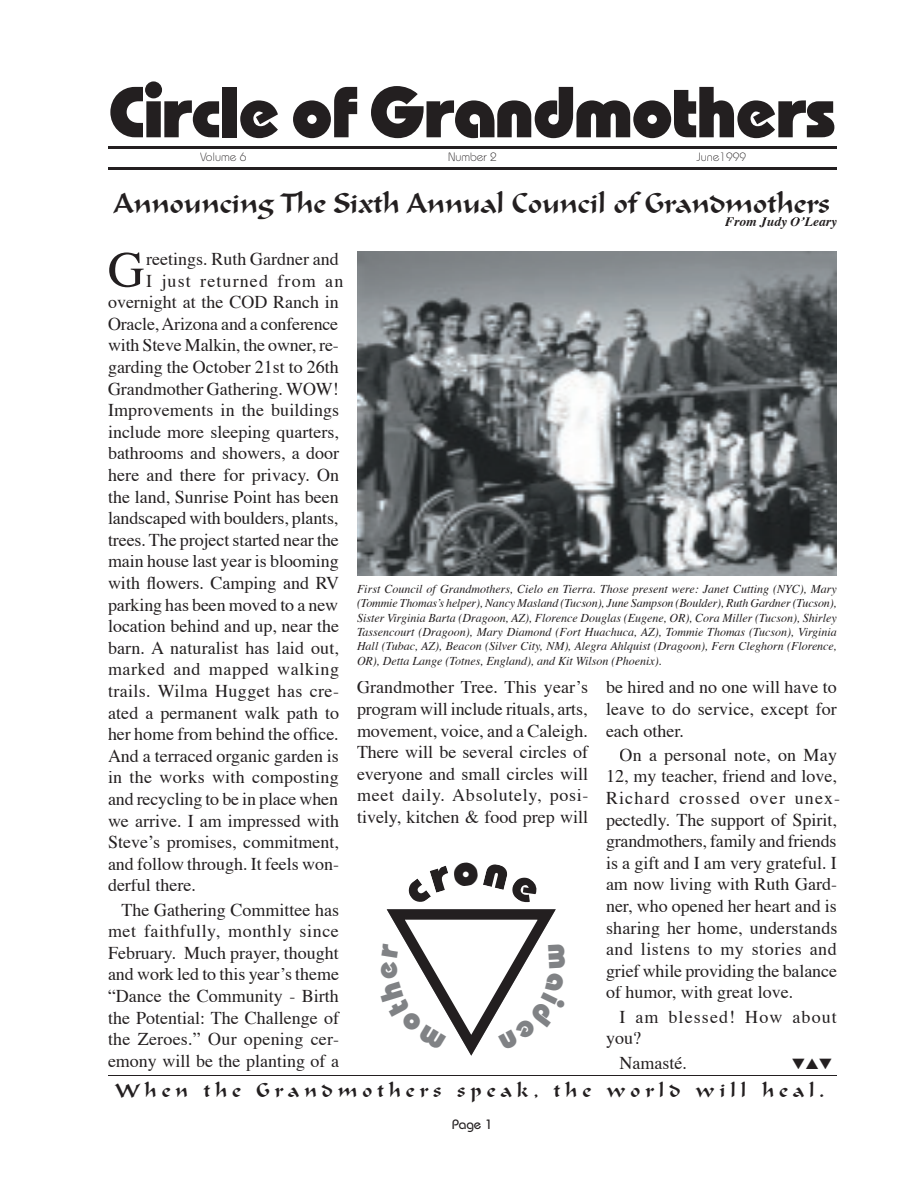
<style>
.page{position:relative;width:918px;height:1188px;background:#fff}
.page>*{position:absolute;margin:0;border:0;box-sizing:border-box;transform-origin:0 0}
.t1{font:800 72px "Bauhaus";letter-spacing:-.025em;color:#231f20}
.t2{font:50.55px "Times";color:#231f20}
.t3{font:30px "Ondine D";letter-spacing:.01em;color:#231f20}
.t4{font:21px "Ondine D";letter-spacing:.25em;color:#231f20}
.t5{font:18px/21.6px "Times";color:#231f20;text-align:justify}
.t6{font:18px/21.6px "Times";letter-spacing:.06em;color:#231f20}
.t7{font:18px "Times";letter-spacing:.02em;color:#231f20}
.t8{font:18px "Times";letter-spacing:.035em;color:#231f20}
.t9{font:15px "Zapf Dingbats ITC";color:#231f20}
.t10{font:italic 700 13.5px "Times";color:#231f20}
.t11{font:500 13.5px "Bauhaus";color:#231f20}
.t12{font:italic 12px/14.4px "Times";color:#231f20;text-align:justify}
.t13{font:300 12px "Bauhaus";color:#231f20}
</style>
<div class="page">
<hr style="left:108px;top:1075px;width:729px;height:1px;background:#231f20">
<hr style="left:108px;top:167px;width:729px;height:3px;background:#231f20">
<hr style="left:108px;top:146px;width:729px;height:2px;background:#231f20">
<hr style="left:725px;top:217px;width:104px;height:2px;background:#231f20">
<img style="left:357px;top:251px;width:480px;height:325px">
<svg style="left:386px;top:909px;width:170px;height:147px"></svg>
<h1 class="t1" style="left:108px;top:70px;width:730px">Circle of Grand moth ers</h1>
<p class="t13" style="left:200px;top:150px;width:48px">Volume 6</p>
<p class="t13" style="left:448px;top:150px;width:50px">Number 2</p>
<p class="t13" style="left:697px;top:150px;width:51px">June1999</p>
<h3 class="t3" style="left:114px;top:185px;width:717px">Announcing The Sixth An nu al Coun cil of Grand moth ers</h3>
<p class="t10" style="left:725px;top:209px;width:113px">From Judy O’Leary</p>
<h2 class="t2" style="left:108px;top:222px;width:38px">G</h2>
<p class="t5" style="left:146px;top:247px;width:194px">reetings. Ruth Gardner and</p>
<p class="t6" style="left:146px;top:268px;width:199px">I just returned from an</p>
<p class="t5" style="left:108px;top:290px;width:232px">over night at the COD Ranch in</p>
<p class="t5" style="left:108px;top:311px;width:232px">Or a cle, Ar i zo na and a con fer ence</p>
<p class="t5" style="left:108px;top:333px;width:232px">with Steve Malkin, the own er, re-</p>
<p class="t5" style="left:108px;top:355px;width:232px">garding the Oc to ber 21st to 26th</p>
<p class="t5" style="left:108px;top:376px;width:232px">Grand moth er Gath er ing. WOW!</p>
<p class="t5" style="left:108px;top:398px;width:233px">Im prove ments in the build ings</p>
<p class="t5" style="left:108px;top:419px;width:233px">in clude more sleep ing quarters,</p>
<p class="t5" style="left:108px;top:441px;width:233px">bath rooms and show ers, a door</p>
<p class="t5" style="left:108px;top:463px;width:233px">here and there for pri va cy. On</p>
<p class="t5" style="left:108px;top:484px;width:232px">the land, Sunrise Point has been</p>
<p class="t5" style="left:108px;top:506px;width:232px">land scaped with boulders, plants,</p>
<p class="t5" style="left:108px;top:527px;width:232px">trees. The project started near the</p>
<p class="t5" style="left:108px;top:549px;width:232px">main house last year is bloom ing</p>
<p class="t5" style="left:108px;top:571px;width:233px">with flowers. Camp ing and RV</p>
<p class="t5" style="left:108px;top:592px;width:232px">park ing has been moved to a new</p>
<p class="t5" style="left:108px;top:614px;width:233px">lo ca tion behind and up, near the</p>
<p class="t5" style="left:108px;top:635px;width:232px">barn. A naturalist has laid out,</p>
<p class="t8" style="left:108px;top:652px;width:233px">marked and mapped walking</p>
<p class="t7" style="left:108px;top:674px;width:232px">trails. Wilma Hugget has cre-</p>
<p class="t5" style="left:108px;top:700px;width:233px">ated a per ma nent walk path to</p>
<p class="t5" style="left:108px;top:722px;width:232px">her home from behind the of fice.</p>
<p class="t5" style="left:108px;top:743px;width:232px">And a terraced or gan ic garden is</p>
<p class="t5" style="left:108px;top:765px;width:232px">in the works with composting</p>
<p class="t5" style="left:108px;top:787px;width:232px">and re cy cling to be in place when</p>
<p class="t5" style="left:108px;top:808px;width:233px">we arrive. I am im pressed with</p>
<p class="t5" style="left:108px;top:830px;width:233px">Steve’s promises, com mit ment,</p>
<p class="t5" style="left:108px;top:851px;width:233px">and follow through. It feels won-</p>
<p class="t5" style="left:108px;top:873px;width:89px">der ful there.</p>
<p class="t5" style="left:108px;top:897px;width:233px;text-indent:14px">The Gathering Committee has met faithfully, monthly since Feb ru ary. Much prayer, thought and work led to this year’s theme “Dance the Community - Birth the Potential: The Challenge of the Zeroes.” Our opening cer&shy;e mo ny will be the planting of a</p>
<p class="t12" style="left:357px;top:581px;width:481px">First Council of Grandmothers, Cielo en Tierra. Those present were: Janet Cutting (NYC), Mary (Tommie Thomas’s helper), Nancy Masland (Tucson), June Sampson (Boulder), Ruth Gardner (Tucson), Sister Virginia Barta (Dragoon, AZ), Florence Douglas (Eugene, OR), Cora Miller (Tucson), Shirley Tassencourt (Dragoon), Mary Diamond (Fort Huachuca, AZ), Tommie Thomas (Tucson), Virginia Hall (Tubac, AZ), Beacon (Silver City, NM), Alegra Ahlquist (Dragoon), Fern Cleghorn (Florence, OR), Detta Lange (Totnes, England), and Kit Wilson (Phoenix).</p>
<p class="t5" style="left:357px;top:675px;width:233px">Grandmother Tree. This year’s pro gram will include rituals, arts, move ment, voice, and a Caleigh.<br>There will be several circles of ev ery one and small cir cles will meet daily. Ab so lute ly, pos i - tive ly, kitch en &amp; food prep will</p>
<p class="t5" style="left:606px;top:675px;width:232px">be hired and no one will have to leave to do service, ex cept for each oth er.</p>
<p class="t5" style="left:606px;top:742px;width:236px;text-align:left;text-indent:14px">On a personal note, on May<br>12, my teacher, friend and love,<br>Ri ch ard crossed over un ex - pect ed ly. The support of Spirit, grand moth ers, fam i ly and friends is a gift and I am very grate ful. I am now living with Ruth Gard&shy;ner, who opened her heart and is shar ing her home, un der stands and listens to my stories and grief while providing the balance of humor, with great love.</p>
<p class="t6" style="left:606px;top:1004px;width:232px;text-indent:14px">I am blessed! How about you?</p>
<p class="t5" style="left:620px;top:1050px;width:69px">Namasté.</p>
<p class="t9" style="left:792px;top:1056px;width:42px">▼▲▼</p>
<p class="t4" style="left:116px;top:1078px;width:710px">When the Grandmothers speak, the world will heal.</p>
<p class="t11" style="left:452px;top:1117px;width:42px">Page 1</p>
</div>
